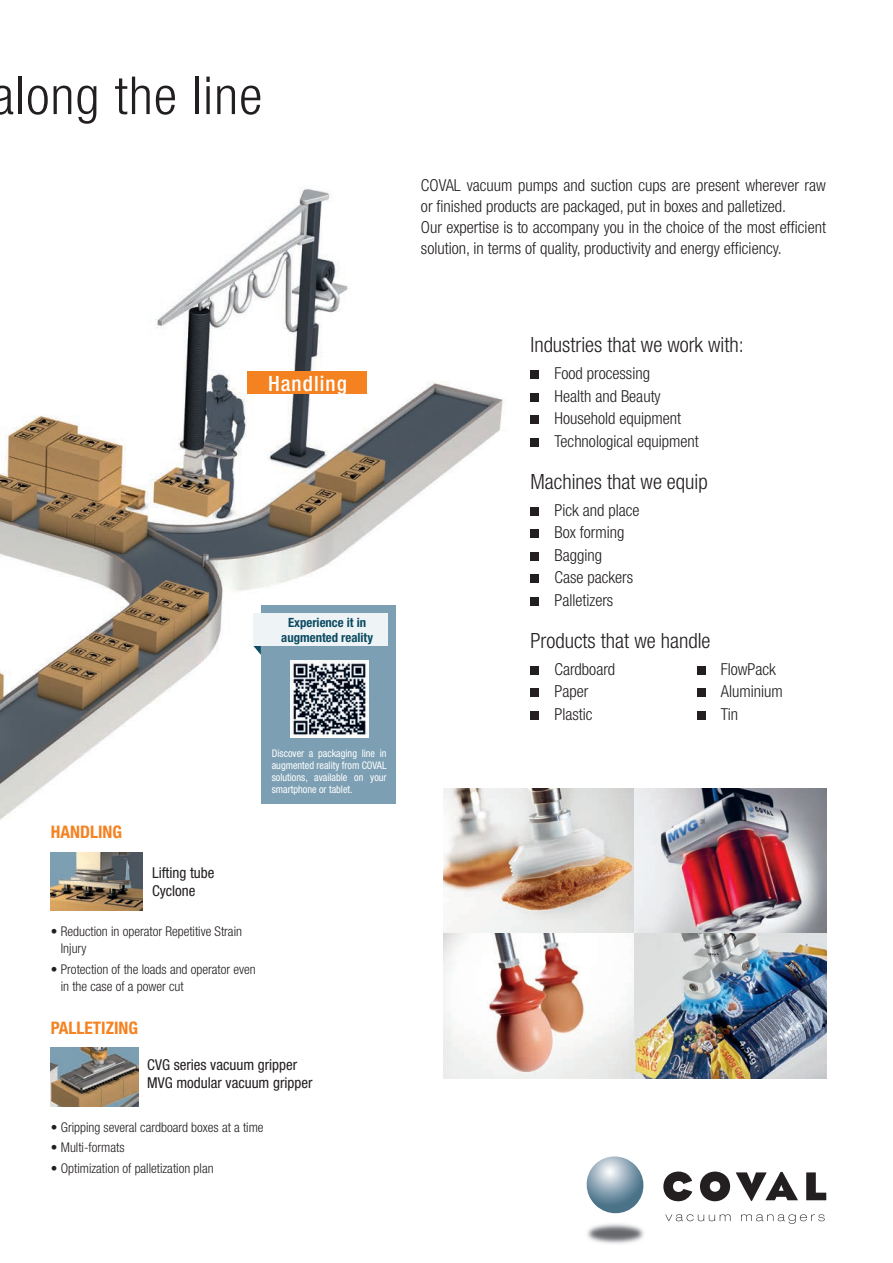
<style>
.page{position:relative;width:893px;height:1263px;background:#fff}
.page>*{position:absolute;margin:0;border:0;box-sizing:border-box;transform-origin:0 0}
.t1{font:300 condensed 52.5px "Helvetica Neue";letter-spacing:.02em;color:#231f20}
.t2{font:500 condensed 21.15px "Helvetica Neue";letter-spacing:.05em;color:#fff}
.t3{font:300 condensed 21px "Helvetica Neue";color:#231f20}
.t4{font:700 condensed 17.25px "Helvetica Neue";color:#f58220}
.t5{font:300 condensed 16.5px/22.5px "Helvetica Neue";color:#231f20}
.t6{font:condensed 15px/18px "Helvetica Neue";color:#231f20}
.t7{font:300 condensed 13.35px/17.2px "Helvetica Neue";color:#231f20}
.t8{font:700 condensed 12.75px/15px "Helvetica Neue";color:#0c4b61;text-align:center}
.t9{font:condensed 10.5px/12px "Helvetica Neue";color:#fff;text-align:justify}
</style>
<div class="page">
<img style="left:0;top:188px;width:522px;height:719px">
<div style="left:248px;top:371px;width:119px;height:22px;background:#f58220"></div>
<div style="left:530px;top:370px;width:9px;height:9px;background:#231f20"></div>
<div style="left:530px;top:393px;width:9px;height:8px;background:#231f20"></div>
<div style="left:530px;top:415px;width:9px;height:9px;background:#231f20"></div>
<div style="left:530px;top:438px;width:9px;height:8px;background:#231f20"></div>
<div style="left:530px;top:507px;width:9px;height:8px;background:#231f20"></div>
<div style="left:530px;top:529px;width:9px;height:9px;background:#231f20"></div>
<div style="left:530px;top:552px;width:9px;height:8px;background:#231f20"></div>
<div style="left:530px;top:574px;width:9px;height:9px;background:#231f20"></div>
<div style="left:530px;top:597px;width:9px;height:8px;background:#231f20"></div>
<div style="left:530px;top:666px;width:9px;height:8px;background:#231f20"></div>
<div style="left:530px;top:688px;width:9px;height:9px;background:#231f20"></div>
<div style="left:530px;top:711px;width:9px;height:8px;background:#231f20"></div>
<div style="left:697px;top:666px;width:8px;height:8px;background:#231f20"></div>
<div style="left:697px;top:688px;width:8px;height:9px;background:#231f20"></div>
<div style="left:697px;top:711px;width:8px;height:8px;background:#231f20"></div>
<img style="left:51px;top:1048px;width:87px;height:58px">
<img style="left:51px;top:852px;width:91px;height:58px">
<img style="left:587px;top:1223px;width:57px;height:21px">
<svg style="left:586px;top:1156px;width:58px;height:58px"></svg>
<svg style="left:665px;top:1214px;width:65px;height:7px"></svg>
<svg style="left:741px;top:1214px;width:84px;height:10px"></svg>
<svg style="left:663px;top:1171px;width:29px;height:30px"></svg>
<svg style="left:700px;top:1171px;width:30px;height:30px"></svg>
<svg style="left:736px;top:1172px;width:62px;height:29px"></svg>
<svg style="left:806px;top:1172px;width:20px;height:28px"></svg>
<img style="left:443px;top:789px;width:383px;height:289px">
<div style="left:261px;top:605px;width:134px;height:199px;background:#7c9fb3"></div>
<svg style="left:253px;top:646px;width:8px;height:9px"></svg>
<div style="left:253px;top:614px;width:135px;height:32px;background:#eef3f6"></div>
<img style="left:291px;top:660px;width:77px;height:78px">
<h1 class="t1" style="left:-9px;top:65px;width:273px">along the line</h1>
<p class="t2" style="left:268px;top:370px;width:80px">Handling</p>
<p class="t8" style="left:281px;top:615px;width:93px">Experience it in augmented reality</p>
<p class="t4" style="left:51px;top:822px;width:73px">HANDLING</p>
<p class="t6" style="left:152px;top:864px;width:64px">Lifting tube<br>Cyclone</p>
<p class="t7" style="left:61px;top:922px;width:183px;text-indent:-10px">• Reduction in operator Repetitive Strain<br>Injury</p>
<p class="t7" style="left:61px;top:960px;width:196px;text-indent:-10px">• Protection of the loads and operator even in the case of a power cut</p>
<p class="t4" style="left:51px;top:1017px;width:89px">PALLETIZING</p>
<p class="t9" style="left:272px;top:747px;width:116px">Discover a packaging line in augmented reality from COVAL solutions, available on your smartphone or tablet.</p>
<p class="t6" style="left:147px;top:1055px;width:167px">CVG series vacuum gripper<br>MVG modular vacuum gripper</p>
<p class="t7" style="left:51px;top:1118px;width:214px">• Gripping several cardboard boxes at a time</p>
<p class="t7" style="left:51px;top:1139px;width:75px">• Multi-formats</p>
<p class="t7" style="left:51px;top:1159px;width:164px">• Optimization of palletization plan</p>
<p class="t5" style="left:421px;top:175px;width:407px;line-height:21px">COVAL vacuum pumps and suction cups are present wherever raw or finished products are packaged, put in boxes and palletized.<br>Our expertise is to accompany you in the choice of the most efficient solution, in terms of quality, productivity and energy efficiency.</p>
<p class="t3" style="left:530px;top:332px;width:215px">Industries that we work with:</p>
<p class="t5" style="left:554px;top:362px;width:146px">Food processing<br>Health and Beauty<br>Household equipment<br>Technological equipment</p>
<p class="t3" style="left:530px;top:469px;width:179px">Machines that we equip</p>
<p class="t5" style="left:554px;top:498px;width:87px">Pick and place<br>Box forming<br>Bagging<br>Case packers<br>Palletizers</p>
<p class="t3" style="left:530px;top:628px;width:181px">Products that we handle</p>
<p class="t5" style="left:554px;top:657px;width:62px">Cardboard<br>Paper<br>Plastic</p>
<p class="t5" style="left:721px;top:657px;width:63px">FlowPack<br>Aluminium<br>Tin</p>
</div>
